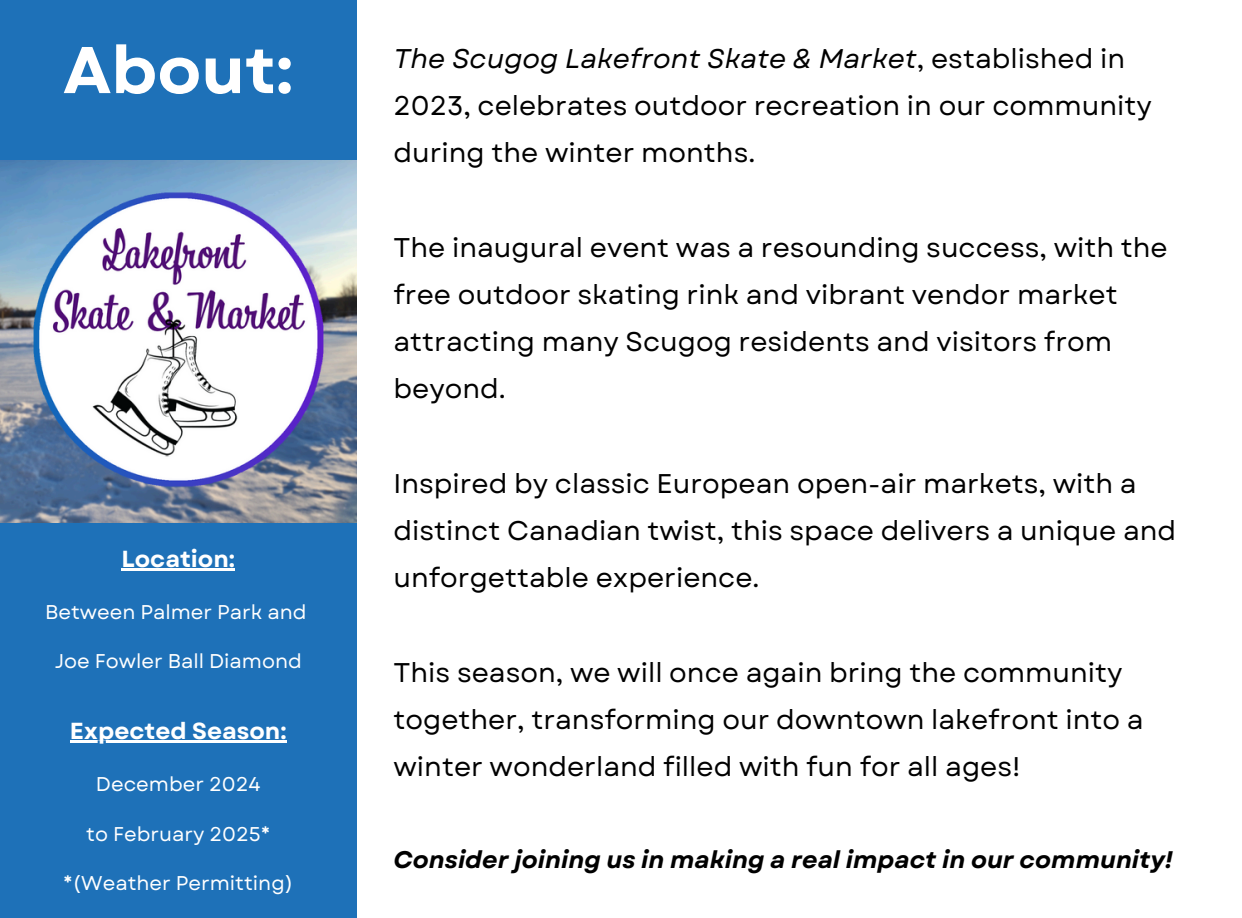
<style>
.page{position:relative;width:1242px;height:918px;background:#fff}
.page>*{position:absolute;margin:0;border:0;box-sizing:border-box;transform-origin:0 0}
.t1{font:700 65.85px "Garet";color:#fff}
.t2{font:27px/47.2px "Garet";color:#000}
.t3{font:italic 700 24px "Garet";color:#000}
.t4{font:700 23.25px "Garet";color:#fff}
.t5{font:19.95px "Garet";color:#fff}
.s1{font-style:italic}
</style>
<div class="page">
<div style="left:0;top:522px;width:357px;height:396px;background:#1e71b8"></div>
<div style="left:0;top:0;width:357px;height:165px;background:#1e71b8"></div>
<hr style="left:121px;top:568px;width:114px;height:2px;background:#fff">
<hr style="left:70px;top:741px;width:217px;height:2px;background:#fff">
<img style="left:0;top:161px;width:357px;height:361px">
<img style="left:17px;top:161px;width:323px;height:358px">
<p class="t1" style="left:63px;top:23px;width:232px">About:</p>
<p class="t2" style="left:394px;top:35px;width:760px"><span class="s1">The Scugog Lakefront Skate &amp; Market</span>, established in<br>2023, celebrates outdoor recreation in our community during the winter months.</p>
<p class="t4" style="left:121px;top:542px;width:115px">Location:</p>
<p class="t5" style="left:45px;top:598px;width:263px">Between Palmer Park and</p>
<p class="t5" style="left:55px;top:647px;width:249px">Joe Fowler Ball Diamond</p>
<p class="t4" style="left:70px;top:714px;width:218px">Expected Season:</p>
<h2 class="t5" style="left:96px;top:770px;width:166px">December 2024</h2>
<h2 class="t5" style="left:86px;top:819px;width:185px">to February 2025*</h2>
<h2 class="t5" style="left:63px;top:868px;width:231px">*(Weather Permitting)</h2>
<p class="t2" style="left:394px;top:224px;width:776px">The inaugural event was a resounding success, with the free outdoor skating rink and vibrant vendor market attracting many Scugog residents and visitors from beyond.</p>
<p class="t2" style="left:394px;top:460px;width:784px">Inspired by classic European open-air markets, with a distinct Canadian twist, this space delivers a unique and unforgettable experience.</p>
<p class="t2" style="left:394px;top:649px;width:752px">This season, we will once again bring the community together, transforming our downtown lakefront into a winter wonderland filled with fun for all ages!</p>
<p class="t3" style="left:394px;top:842px;width:780px">Consider joining us in making a real impact in our community!</p>
</div>
